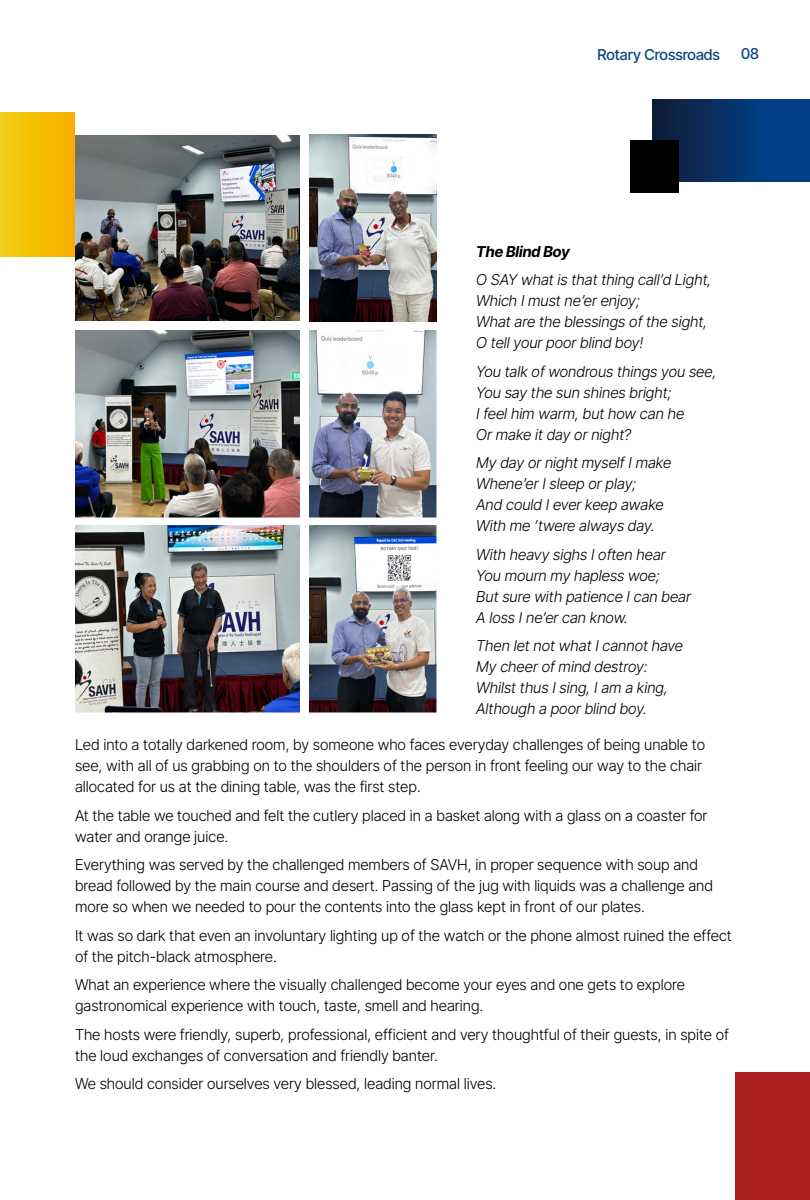
<style>
.page{position:relative;width:810px;height:1200px;background:#fff}
.page>*{position:absolute;margin:0;border:0;box-sizing:border-box;transform-origin:0 0}
.t1{font:300 15px/21px "Inter Tight";color:#000}
.t2{font:italic 300 15px/21px "Inter Tight";color:#000}
.t3{font:500 15px "Inter Tight";color:#0f4287}
.t4{font:italic 700 15px "Inter Tight";color:#000}
</style>
<div class="page">
<div style="left:735px;top:1072px;width:75px;height:128px;background:#ae2123"></div>
<div style="left:652px;top:99px;width:158px;height:83px;background:linear-gradient(to right,#101e3b,#004696)"></div>
<div style="left:630px;top:140px;width:49px;height:53px;background:#000"></div>
<div style="left:0;top:112px;width:75px;height:144px;background:linear-gradient(to right,#f2d113,#f7ad00)"></div>
<img style="left:75px;top:135px;width:225px;height:186px">
<img style="left:309px;top:135px;width:127px;height:187px">
<img style="left:309px;top:330px;width:127px;height:188px">
<img style="left:309px;top:525px;width:128px;height:187px">
<img style="left:75px;top:330px;width:225px;height:188px">
<img style="left:75px;top:525px;width:225px;height:187px">
<p class="t3" style="left:598px;top:44px;width:124px">Rotary Crossroads</p>
<p class="t3" style="left:741px;top:43px;width:19px">08</p>
<p class="t4" style="left:476px;top:240px;width:95px">The Blind Boy</p>
<p class="t2" style="left:476px;top:269px;width:237px">O SAY what is that thing call’d Light,<br>Which I must ne’er enjoy;<br>What are the blessings of the sight,<br>O tell your poor blind boy!</p>
<p class="t2" style="left:476px;top:361px;width:242px">You talk of wondrous things you see,<br>You say the sun shines bright;<br>I feel him warm, but how can he<br>Or make it day or night?</p>
<p class="t2" style="left:476px;top:452px;width:197px">My day or night myself I make<br>Whene’er I sleep or play;<br>And could I ever keep awake<br>With me ’twere always day.</p>
<p class="t2" style="left:476px;top:544px;width:216px">With heavy sighs I often hear<br>You mourn my hapless woe;<br>But sure with patience I can bear<br>A loss I ne’er can know.</p>
<p class="t2" style="left:476px;top:635px;width:208px">Then let not what I cannot have<br>My cheer of mind destroy:<br>Whilst thus I sing, I am a king,<br>Although a poor blind boy.</p>
<p class="t1" style="left:75px;top:734px;width:632px">Led into a totally darkened room, by someone who faces everyday challenges of being unable to see, with all of us grabbing on to the shoulders of the person in front feeling our way to the chair allocated for us at the dining table, was the first step.</p>
<p class="t1" style="left:75px;top:805px;width:634px">At the table we touched and felt the cutlery placed in a basket along with a glass on a coaster for water and orange juice.</p>
<p class="t1" style="left:75px;top:854px;width:640px">Everything was served by the challenged members of SAVH, in proper sequence with soup and bread followed by the main course and desert. Passing of the jug with liquids was a challenge and more so when we needed to pour the contents into the glass kept in front of our plates.</p>
<p class="t1" style="left:75px;top:925px;width:658px">It was so dark that even an involuntary lighting up of the watch or the phone almost ruined the effect of the pitch-black atmosphere.</p>
<p class="t1" style="left:75px;top:974px;width:611px">What an experience where the visually challenged become your eyes and one gets to explore gastronomical experience with touch, taste, smell and hearing.</p>
<p class="t1" style="left:75px;top:1024px;width:656px">The hosts were friendly, superb, professional, efficient and very thoughtful of their guests, in spite of the loud exchanges of conversation and friendly banter.</p>
<p class="t1" style="left:75px;top:1073px;width:423px">We should consider ourselves very blessed, leading normal lives.</p>
</div>
